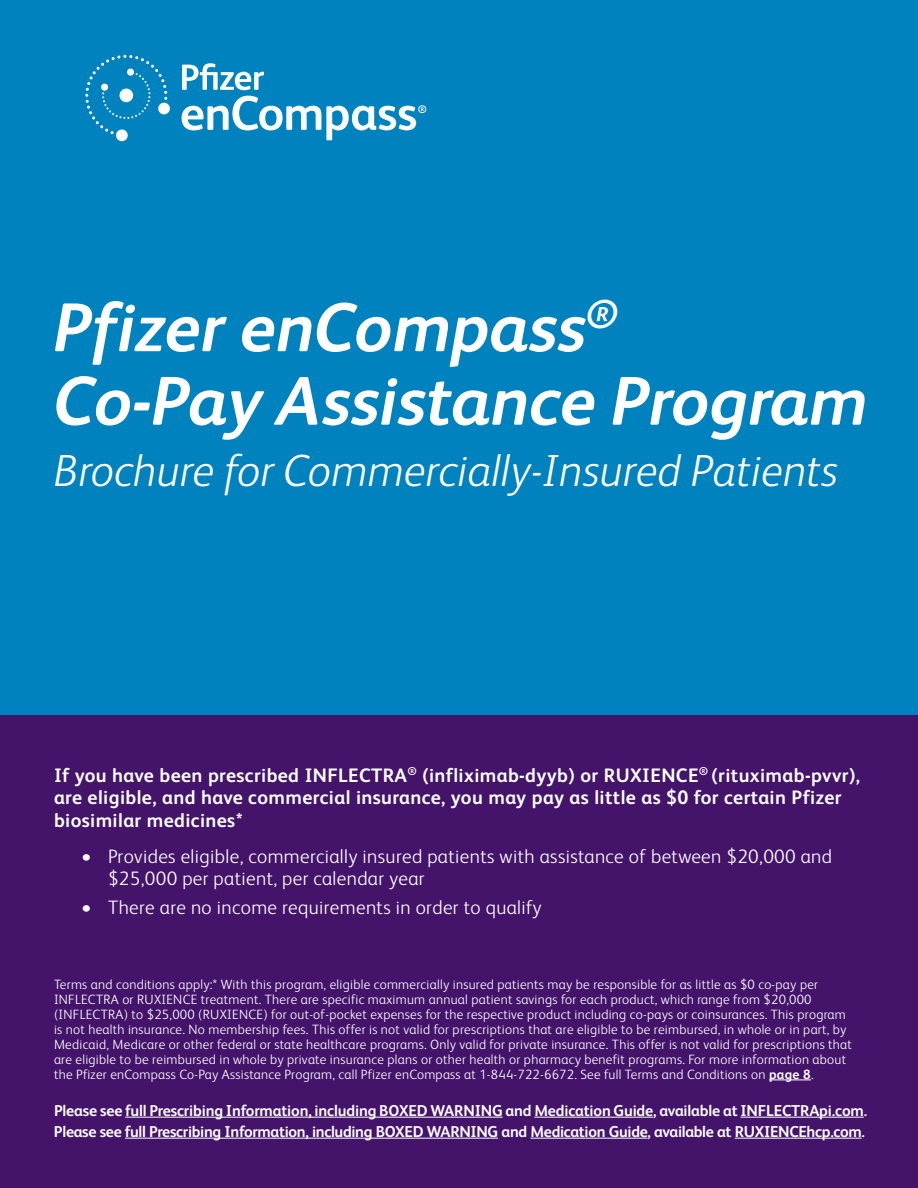
<style>
.page{position:relative;width:918px;height:1188px;background:#fff}
.page>*{position:absolute;margin:0;border:0;box-sizing:border-box;transform-origin:0 0}
.t1{font:italic 700 69px/73.5px "FS Albert";color:#fff}
.t2{font:italic 300 45px "FS Albert";color:#fff}
.Body_Copy_Subhead_10_12{font:700 19.5px/22.5px "FS Albert";letter-spacing:.02em;color:#fff}
.t3{font:300 19.5px/22.5px "FS Albert";letter-spacing:.02em;color:#fff}
.t4{font:700 15.75px "FS Albert";letter-spacing:-.02em;color:#fff}
.Body_Copy_Subhead_10_12-2{font:300 13.5px/15px "FS Albert";letter-spacing:.02em;color:#fff}
.t5{font:700 10.95px "FS Albert";color:#fff}
.s1{font-size:21px}
.s2{font-weight:700}
</style>
<div class="page">
<div style="left:0;top:0;width:918px;height:972px;background:#0082bf"></div>
<div style="left:0;top:716px;width:918px;height:472px;background:#44146b"></div>
<svg style="left:182px;top:63px;width:82px;height:27px"></svg>
<svg style="left:182px;top:96px;width:234px;height:44px"></svg>
<svg style="left:85px;top:55px;width:85px;height:86px"></svg>
<div style="left:120px;top:89px;width:13px;height:13px;background:#fff;border-radius:50%"></div>
<hr style="left:769px;top:1080px;width:42px;height:1px;background:#fff">
<hr style="left:125px;top:1117px;width:378px;height:1px;background:#fff">
<hr style="left:534px;top:1117px;width:119px;height:1px;background:#fff">
<hr style="left:740px;top:1117px;width:124px;height:1px;background:#fff">
<hr style="left:125px;top:1138px;width:373px;height:1px;background:#fff">
<hr style="left:530px;top:1138px;width:118px;height:1px;background:#fff">
<hr style="left:735px;top:1138px;width:127px;height:1px;background:#fff">
<p class="t5" style="left:418px;top:103px;width:11px">®</p>
<p class="t1" style="left:54px;top:291px;width:815px">Pfizer enCompass<sup>®<br></sup>Co-Pay Assistance Program</p>
<p class="t2" style="left:54px;top:445px;width:785px">Brochure for Commercially-Insured Patients</p>
<p class="Body_Copy_Subhead_10_12" style="left:54px;top:763px;width:808px">If you have been prescribed INFLECTRA<sup>®</sup> (infliximab-dyyb) or RUXIENCE<sup>®</sup> (rituximab-pvvr), are eligible, and have commercial insurance, you may pay as little as $0 for certain Pfizer biosimilar medicines*</p>
<p class="t3" style="left:108px;top:844px;width:726px;text-indent:-27px"><span class="s1">•</span> Provides eligible, commercially insured patients with assistance of between $20,000 and $25,000 per patient, per calendar year</p>
<p class="t3" style="left:81px;top:896px;width:462px"><span class="s1">•</span> There are no income requirements in order to qualify</p>
<p class="Body_Copy_Subhead_10_12-2" style="left:54px;top:976px;width:799px">Terms and conditions apply:* With this program, eligible commercially insured patients may be responsible for as little as $0 co-pay per INFLECTRA or RUXIENCE treatment. There are specific maximum annual patient savings for each product, which range from $20,000 (INFLECTRA) to $25,000 (RUXIENCE) for out-of-pocket expenses for the respective product including co-pays or coinsurances. This program is not health insurance. No membership fees. This offer is not valid for prescriptions that are eligible to be reimbursed, in whole or in part, by Medicaid, Medicare or other federal or state healthcare programs. Only valid for private insurance. This offer is not valid for prescriptions that are eligible to be reimbursed in whole by private insurance plans or other health or pharmacy benefit programs. For more information about the Pfizer enCompass Co-Pay Assistance Program, call Pfizer enCompass at 1-844-722-6672. See full Terms and Conditions on <span class="s2">page 8</span>.</p>
<p class="t4" style="left:54px;top:1101px;width:815px">Please see full Prescribing Information, including BOXED WARNING and Medication Guide, available at INFLECTRApi.com.</p>
<p class="t4" style="left:54px;top:1122px;width:813px">Please see full Prescribing Information, including BOXED WARNING and Medication Guide, available at RUXIENCEhcp.com.</p>
</div>
